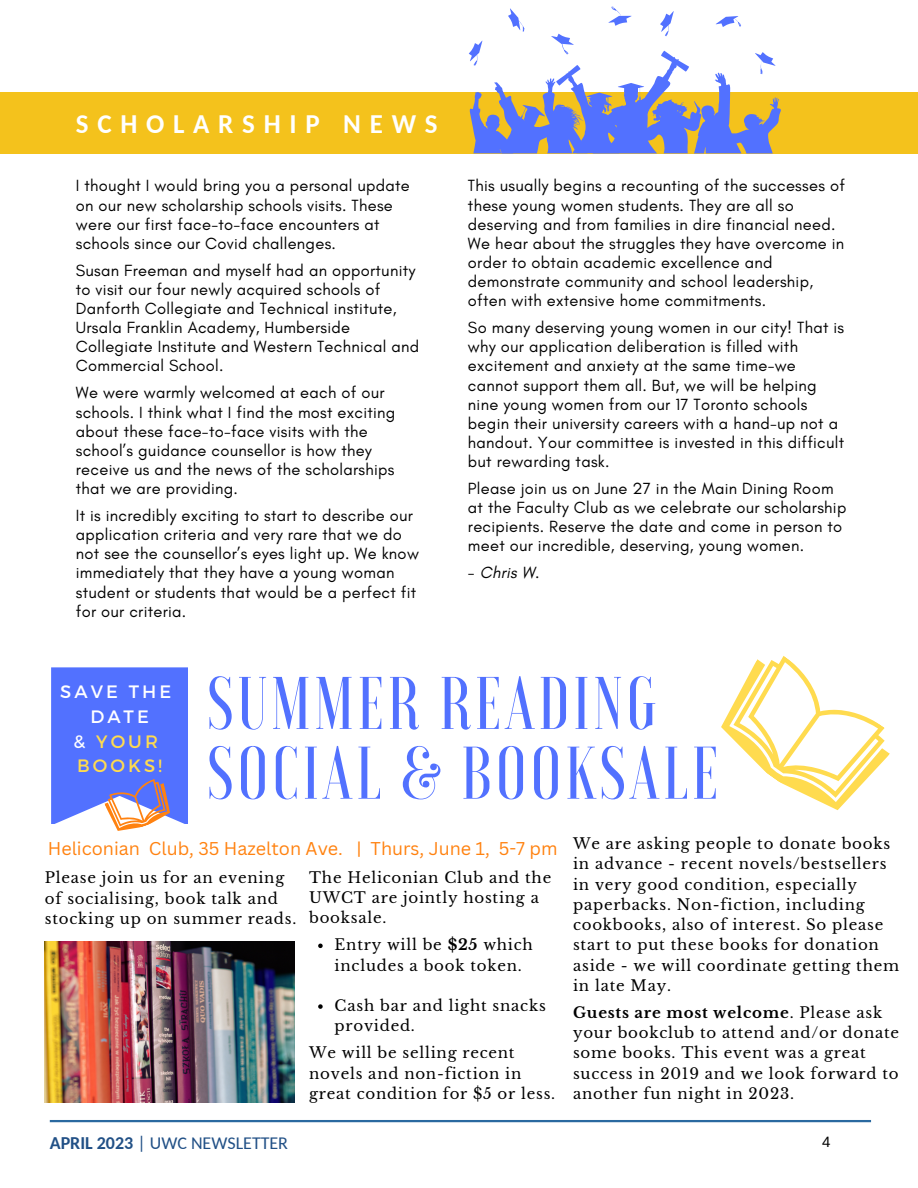
<style>
.page{position:relative;width:918px;height:1188px;background:#fff}
.page>*{position:absolute;margin:0;border:0;box-sizing:border-box;transform-origin:0 0}
.t1{font:500 74.4px/69.8px "Voga";letter-spacing:.05em;color:#5271ff}
.t2{font:700 27px "Carlito";letter-spacing:.325em;color:#fff}
.t3{font:18px "Canva Sans";color:#ff8210}
.t4{font:18px "Carlito";color:#215086}
.t5{font:18px/24.8px "Montserrat";letter-spacing:.17em;color:#fff;text-align:center}
.t6{font:16.5px/19.2px "Glacial Indifference";letter-spacing:.015em;color:#000}
.t7{font:italic 16.5px "Glacial Indifference";letter-spacing:.015em;color:#000}
.t8{font:15px/20.2px "Libre Baskerville";letter-spacing:.05em;color:#000}
.t9{font:15px "Arimo";color:#000}
.s1{color:#ffdb4f}
.s2{font-weight:700}
</style>
<div class="page">
<hr style="left:50px;top:1120px;width:821px;height:2px;background:#2a69a0">
<div style="left:0;top:92px;width:918px;height:62px;background:#f4c21c"></div>
<img style="left:45px;top:942px;width:250px;height:161px">
<svg style="left:51px;top:667px;width:136px;height:164px;background:#6b80f5"></svg>
<svg style="left:721px;top:656px;width:169px;height:155px"></svg>
<svg style="left:469px;top:6px;width:312px;height:147px"></svg>
<svg style="left:318px;top:944px;width:5px;height:4px"></svg>
<svg style="left:318px;top:1004px;width:5px;height:5px"></svg>
<h2 class="t2" style="left:76px;top:113px;width:363px">SCHOLARSHIP NEWS</h2>
<p class="t6" style="left:76px;top:176px;width:335px">I thought I would bring you a personal update on our new scholarship schools visits. These were our first face-to-face encounters at schools since our Covid challenges.</p>
<p class="t6" style="left:76px;top:260px;width:345px">Susan Freeman and myself had an opportunity to visit our four newly acquired schools of Danforth Collegiate and Technical institute, Ursala Franklin Academy, Humberside Collegiate Institute and Western Technical and Commercial School.</p>
<p class="t6" style="left:76px;top:383px;width:321px">We were warmly welcomed at each of our schools. I think what I find the most exciting about these face-to-face visits with the school’s guidance counsellor is how they receive us and the news of the scholarships that we are providing.</p>
<p class="t6" style="left:76px;top:506px;width:345px">It is incredibly exciting to start to describe our application criteria and very rare that we do not see the counsellor’s eyes light up. We know immediately that they have a young woman student or students that would be a perfect fit for our criteria.</p>
<p class="t6" style="left:468px;top:176px;width:379px">This usually begins a recounting of the successes of these young women students. They are all so deserving and from families in dire financial need.<br>We hear about the struggles they have overcome in order to obtain academic excellence and demonstrate community and school leadership, often with extensive home commitments.</p>
<p class="t6" style="left:468px;top:318px;width:378px">So many deserving young women in our city! That is why our application deliberation is filled with excitement and anxiety at the same time-we cannot support them all. But, we will be helping nine young women from our 17 Toronto schools begin their university careers with a hand-up not a handout. Your committee is invested in this difficult but rewarding task.</p>
<p class="t6" style="left:468px;top:479px;width:380px">Please join us on June 27 in the Main Dining Room at the Faculty Club as we celebrate our scholarship recipients. Reserve the date and come in person to meet our incredible, deserving, young women.</p>
<p class="t7" style="left:468px;top:563px;width:73px">- Chris W.</p>
<p class="t5" style="left:60px;top:678px;width:112px">SAVE THE<br>DATE<br>&amp; <span class="s1">YOUR<br>BOOKS!</span></p>
<h1 class="t1" style="left:207px;top:668px;width:513px">SUMMER READING<br>SOCIAL &amp; BOOKSALE</h1>
<p class="t3" style="left:48px;top:836px;width:511px">Heliconian Club, 35 Hazelton Ave. | Thurs, June 1, 5-7 pm</p>
<p class="t8" style="left:45px;top:868px;width:253px;line-height:20.7px">Please join us for an evening of socialising, book talk and stocking up on summer reads.</p>
<p class="t8" style="left:309px;top:867px;width:244px">The Heliconian Club and the<br>UWCT are jointly hosting a booksale.</p>
<p class="t8" style="left:335px;top:935px;width:200px">Entry will be <span class="s2">$25</span> which includes a book token.</p>
<p class="t8" style="left:335px;top:996px;width:213px">Cash bar and light snacks provided.</p>
<p class="t8" style="left:309px;top:1043px;width:248px">We will be selling recent novels and non-fiction in great condition for $5 or less.</p>
<p class="t8" style="left:573px;top:834px;width:328px">We are asking people to donate books in advance - recent novels/bestsellers in very good condition, especially paperbacks. Non-fiction, including cookbooks, also of interest. So please start to put these books for donation aside - we will coordinate getting them in late May.</p>
<p class="t8" style="left:573px;top:1002px;width:328px"><span class="s2">Guests are most welcome</span>. Please ask your bookclub to attend and/or donate some books. This event was a great success in 2019 and we look forward to another fun night in 2023.</p>
<p class="t4" style="left:50px;top:1135px;width:240px"><span class="s2">APRIL 2023</span> | UWC NEWSLETTER</p>
<p class="t9" style="left:822px;top:1133px;width:10px">4</p>
</div>
